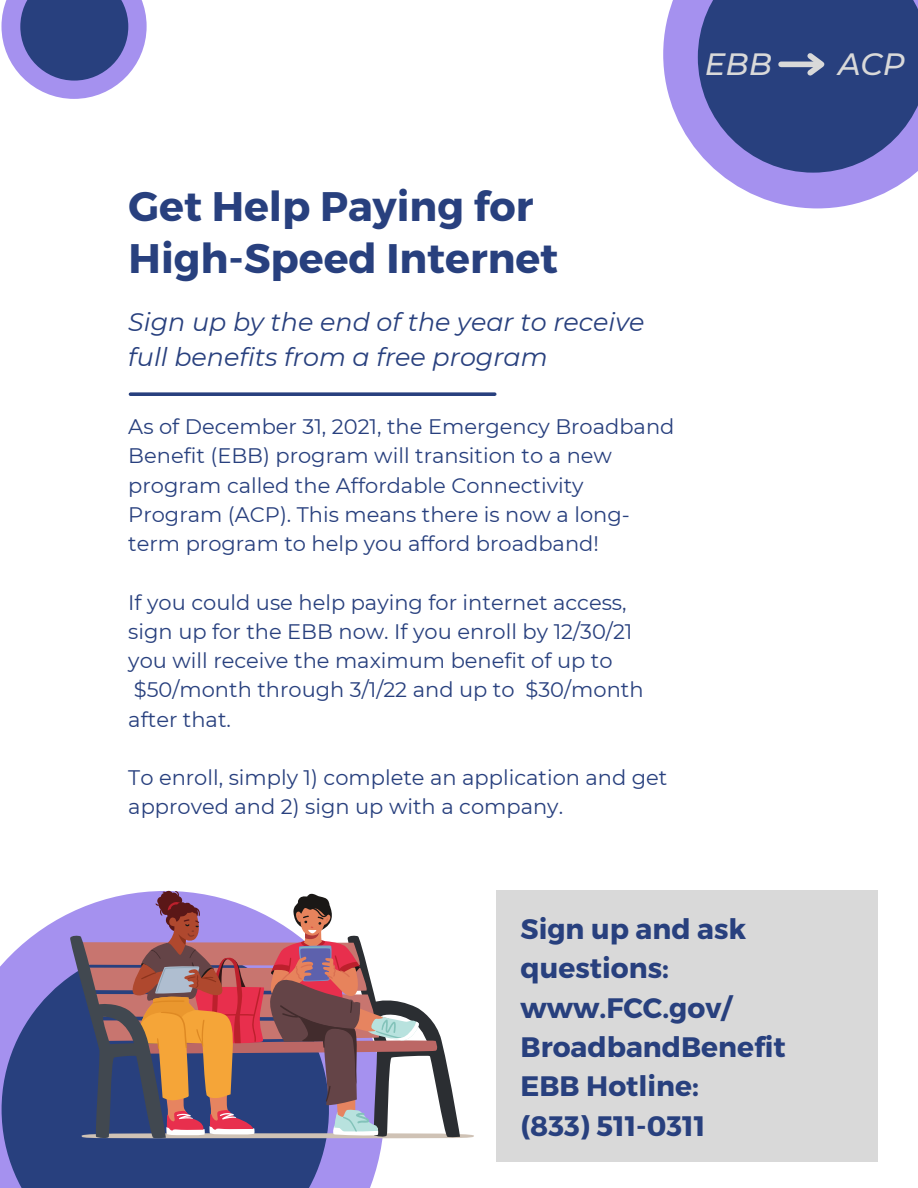
<style>
.page{position:relative;width:918px;height:1188px;background:#fff}
.page>*{position:absolute;margin:0;border:0;box-sizing:border-box;transform-origin:0 0}
.t1{font:700 41.25px/51.8px "Montserrat";color:#28407e}
.t2{font:italic 500 30.75px "Montserrat";color:#d9d9d9}
.t3{font:700 28.2px/39.3px "Montserrat";color:#28407e}
.t4{font:italic 25.35px/35px "Montserrat";color:#28407e}
.t5{font:21px/29.2px "Montserrat";color:#28407e}
</style>
<div class="page">
<svg style="left:0;top:913px;width:384px;height:275px;fill:#a591ef"></svg>
<svg style="left:2px;top:946px;width:327px;height:242px;fill:#28407e"></svg>
<svg style="left:130px;top:392px;width:365px;height:4px"></svg>
<svg style="left:663px;top:0;width:253px;height:208px;fill:#a591ef"></svg>
<svg style="left:1px;top:0;width:146px;height:99px"></svg>
<svg style="left:70px;top:891px;width:404px;height:247px"></svg>
<svg style="left:698px;top:0;width:220px;height:173px"></svg>
<div style="left:496px;top:891px;width:382px;height:271px;background:#d9d9d9"></div>
<p class="t2" style="left:705px;top:45px;width:69px">EBB</p>
<p class="t2" style="left:838px;top:45px;width:68px">ACP</p>
<p class="t1" style="left:129px;top:178px;width:431px">Get Help Paying for<br>High-Speed Internet</p>
<p class="t4" style="left:128px;top:304px;width:518px">Sign up by the end of the year to receive full benefits from a free program</p>
<p class="t5" style="left:128px;top:412px;width:548px">As of December 31, 2021, the Emergency Broadband Benefit (EBB) program will transition to a new program called the Affordable Connectivity Program (ACP). This means there is now a long&shy;term program to help you afford broadband!</p>
<p class="t5" style="left:128px;top:587px;width:517px">If you could use help paying for internet access, sign up for the EBB now. If you enroll by 12/30/21 you will receive the maximum benefit of up to $50/month through 3/1/22 and up to $30/month after that.</p>
<p class="t5" style="left:128px;top:763px;width:541px">To enroll, simply 1) complete an application and get approved and 2) sign up with a company.</p>
<p class="t3" style="left:521px;top:908px;width:267px">Sign up and ask questions: www.FCC.gov/<br>BroadbandBenefit</p>
<p class="t3" style="left:521px;top:1065px;width:180px">EBB Hotline:</p>
<p class="t3" style="left:521px;top:1105px;width:186px">(833) 511-0311</p>
</div>
